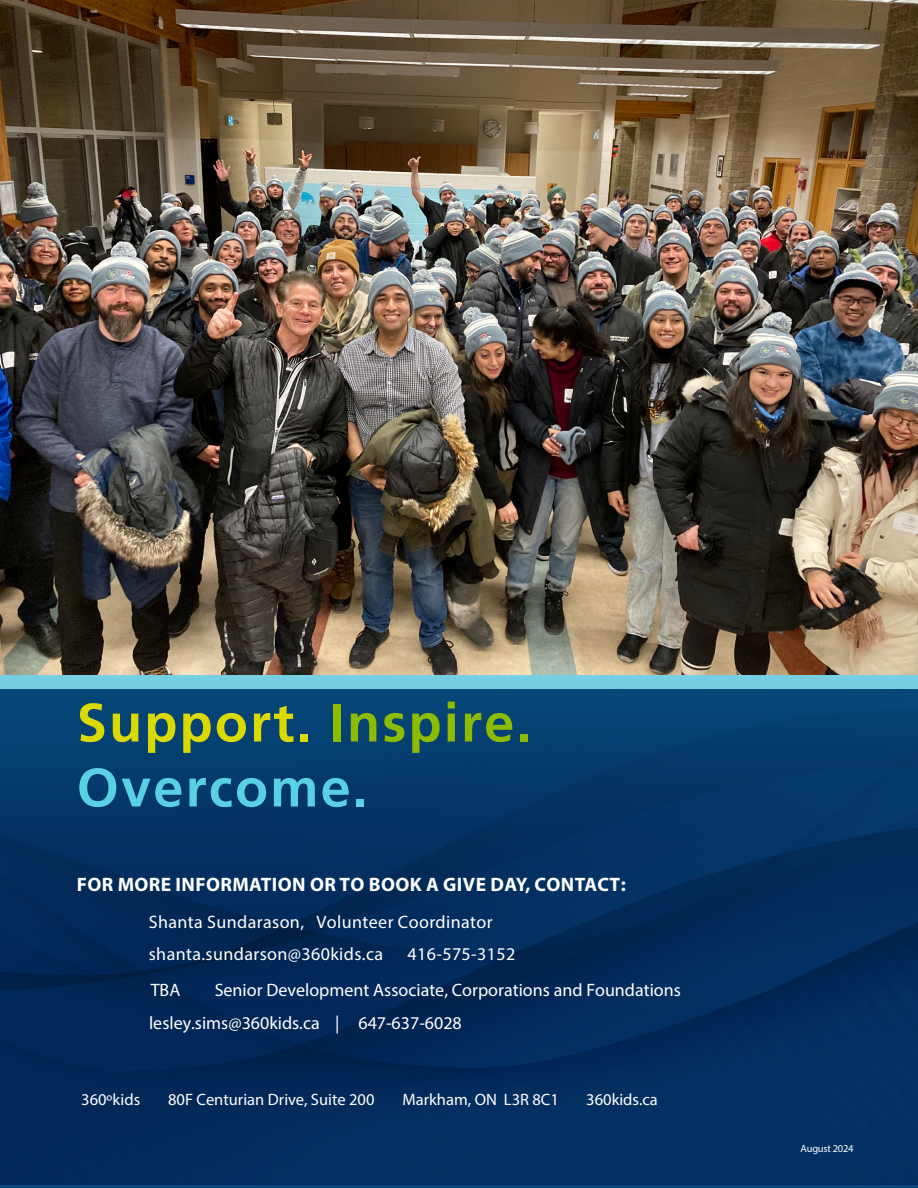
<style>
.page{position:relative;width:918px;height:1188px;background:#fff}
.page>*{position:absolute;margin:0;border:0;box-sizing:border-box;transform-origin:0 0}
.t1{font:700 54.15px/64.9px "Frutiger 65";letter-spacing:.04em;color:#59d0e4}
.t2{font:700 19.5px "Myriad Pro";letter-spacing:.02em;color:#fff}
.t3{font:18px/33.8px "Myriad Pro";color:#fff}
.t4{font:18px/32px "Myriad Pro";letter-spacing:.02em;color:#fff}
.t5{font:16.5px "Myriad Pro";color:#fff}
.t6{font:10.5px "Myriad Pro";letter-spacing:-.02em;color:#fff}
.s1{color:#dada00}
.s2{color:#8dbb00}
</style>
<div class="page">
<img style="left:0;top:0;width:918px;height:675px">
<img style="left:0;top:675px;width:917px;height:509px">
<p class="t1" style="left:77px;top:690px;width:456px"><span class="s1">Support.</span> <span class="s2">Inspire.<br></span>Overcome.</p>
<p class="t2" style="left:77px;top:872px;width:551px">FOR MORE INFORMATION OR TO BOOK A GIVE DAY, CONTACT:</p>
<p class="t4" style="left:149px;top:906px;width:345px">Shanta Sundarason, Volunteer Coordinator shanta.sundarson@360kids.ca</p>
<p class="t4" style="left:408px;top:938px;width:109px">416-575-3152</p>
<p class="t3" style="left:149px;top:972px;width:533px;text-indent:66px">Senior Development Associate, Corporations and Foundations lesley.sims@360kids.ca | 647-637-6028</p>
<p class="t3" style="left:151px;top:972px;width:31px">TBA</p>
<p class="t5" style="left:81px;top:1090px;width:60px">360ºkids</p>
<p class="t5" style="left:168px;top:1090px;width:208px">80F Centurian Drive, Suite 200</p>
<p class="t5" style="left:403px;top:1090px;width:158px">Markham, ON L3R 8C1</p>
<p class="t5" style="left:586px;top:1090px;width:73px">360kids.ca</p>
<p class="t6" style="left:801px;top:1142px;width:55px">August 2024</p>
</div>
